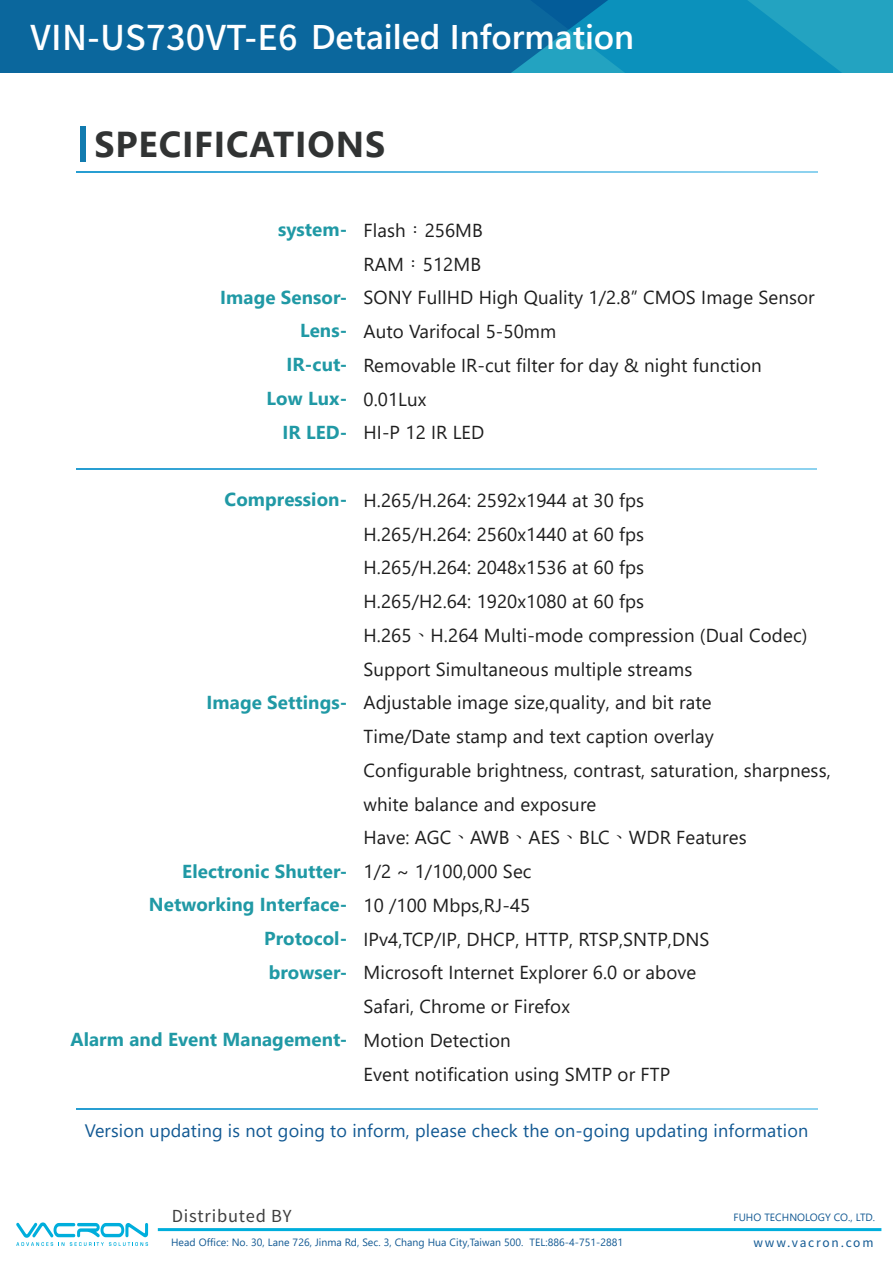
<style>
.page{position:relative;width:893px;height:1263px;background:#fff}
.page>*{position:absolute;margin:0;border:0;box-sizing:border-box;transform-origin:0 0}
.t1{font:700 36px "Segoe UI";letter-spacing:.02em;color:#313333}
.t2{font:600 34.2px "Segoe UI";color:#fff}
.t3{font:18.75px/33.8px "Segoe UI";letter-spacing:.005em;color:#1e1e1e}
.t4{font:700 18.75px/33.8px "Segoe UI";letter-spacing:.005em;color:#2099a5;text-align:right}
.t5{font:18px "Segoe UI";letter-spacing:.01em;color:#125993}
.t6{font:16.5px "Noto Sans CJ Ktc";letter-spacing:.05em;color:#3f3f3f}
.t7{font:12px "Noto Sans CJ Ktc";letter-spacing:.15em;color:#125993}
.t8{font:10.5px "Segoe UI";letter-spacing:.005em;color:#125993}
.s1{font-family:"Noto Sans CJ Ktc";font-weight:500}
.s2{font-family:"Adobe Ming Std";font-weight:300}
</style>
<div class="page">
<svg style="left:77px;top:171px;width:741px;height:1px"></svg>
<svg style="left:76px;top:469px;width:741px;height:1px"></svg>
<svg style="left:77px;top:1108px;width:741px;height:1px"></svg>
<svg style="left:754px;top:0;width:139px;height:73px;background:#1b9dbf"></svg>
<svg style="left:0;top:0;width:754px;height:73px;background:#0b72a4"></svg>
<div style="left:80px;top:127px;width:5px;height:35px;background:#127baf"></div>
<svg style="left:16px;top:1222px;width:132px;height:24px"></svg>
<hr style="left:158px;top:1228px;width:723px;height:3px;background:#00aedc">
<h2 class="t2" style="left:31px;top:5px;width:605px"><span class="s1">VIN-US730VT-E6</span> Detailed Information</h2>
<h1 class="t1" style="left:95px;top:110px;width:292px">SPECIFICATIONS</h1>
<p class="t4" style="left:278px;top:211px;width:71px">system-</p>
<p class="t4" style="left:220px;top:279px;width:129px">Image Sensor-<br>Lens-<br>IR-cut-<br>Low Lux-<br>IR LED-</p>
<p class="t3" style="left:364px;top:212px;width:453px">Flash<span class="s2">：</span>256MB<br>RAM<span class="s2">：</span>512MB<br>SONY FullHD High Quality 1/2.8” CMOS Image Sensor<br>Auto Varifocal 5-50mm<br>Removable IR-cut filter for day &amp; night function<br>0.01Lux<br>HI-P 12 IR LED</p>
<p class="t4" style="left:225px;top:481px;width:124px">Compression-</p>
<p class="t4" style="left:207px;top:684px;width:142px">Image Settings-</p>
<p class="t4" style="left:149px;top:852px;width:200px">Electronic Shutter-<br>Networking Interface-<br>Protocol-<br>browser-</p>
<p class="t4" style="left:70px;top:1021px;width:278px">Alarm and Event Management-</p>
<p class="t3" style="left:364px;top:482px;width:469px">H.265/H.264: 2592x1944 at 30 fps<br>H.265/H.264: 2560x1440 at 60 fps<br>H.265/H.264: 2048x1536 at 60 fps<br>H.265/H2.64: 1920x1080 at 60 fps<br>H.265<span class="s2">、</span>H.264 Multi-mode compression (Dual Codec)<br>Support Simultaneous multiple streams<br>Adjustable image size,quality, and bit rate<br>Time/Date stamp and text caption overlay<br>Configurable brightness, contrast, saturation, sharpness, white balance and exposure<br>Have: AGC<span class="s2">、</span>AWB<span class="s2">、</span>AES<span class="s2">、</span>BLC<span class="s2">、</span>WDR Features<br>1/2 ~ 1/100,000 Sec<br>10 /100 Mbps,RJ-45<br>IPv4,TCP/IP, DHCP, HTTP, RTSP,SNTP,DNS<br>Microsoft Internet Explorer 6.0 or above<br>Safari, Chrome or Firefox<br>Motion Detection<br>Event notification using SMTP or FTP</p>
<p class="t5" style="left:85px;top:1113px;width:725px">Version updating is not going to inform, please check the on-going updating information</p>
<p class="t6" style="left:172px;top:1207px;width:121px">Distributed BY</p>
<p class="t8" style="left:171px;top:1232px;width:454px">Head Office: No. 30, Lane 726, Jinma Rd, Sec. 3, Chang Hua City,Taiwan 500. TEL:886-4-751-2881</p>
<p class="t8" style="left:733px;top:1207px;width:143px">FUHO TECHNOLOGY CO., LTD.</p>
<p class="t7" style="left:753px;top:1236px;width:121px">www.vacron.com</p>
</div>
